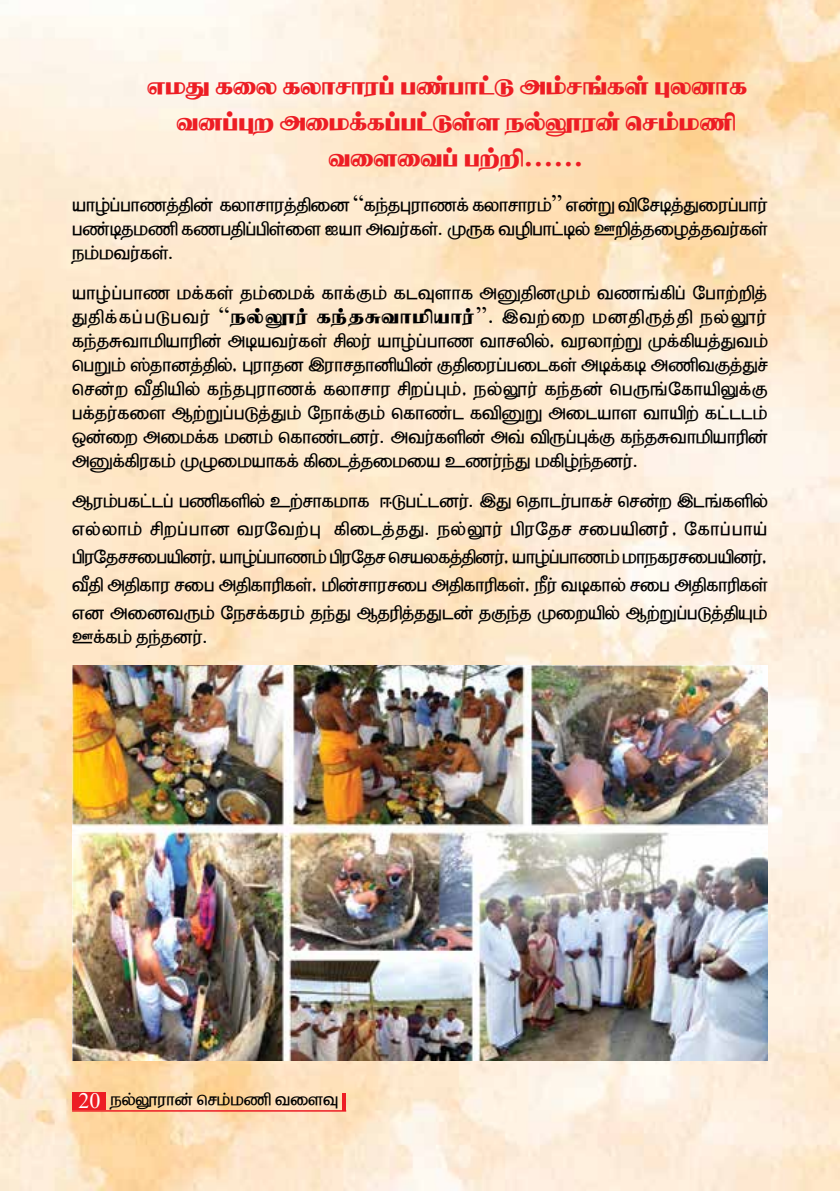
<style>
.page{position:relative;width:840px;height:1191px;background:#fff}
.page>*{position:absolute;margin:0;border:0;box-sizing:border-box;transform-origin:0 0}
.t1{font:30px/36px "NC Thevan";color:#ed1d24;text-align:center}
.t2{font:24px/24px "NC Mani";color:#000;text-align:justify}
.t3{font:22px "NC Mani";color:#000}
.s1{font-family:"Times New Roman";font-weight:700}
.s2{font-family:"Times New Roman"}
.s3{font-family:"NC Thevan"}
.s4{font-family:"Times New Roman";color:#fff}
</style>
<div class="page">
<img style="left:0;top:0;width:839px;height:1191px">
<img style="left:72px;top:665px;width:695px;height:395px">
<div style="left:72px;top:1092px;width:33px;height:18px;background:#ed1d24"></div>
<hr style="left:342px;top:1092px;width:4px;height:18px;background:#ed1d24">
<hr style="left:72px;top:1110px;width:274px;height:1px;background:#ed1d24">
<p class="t1" style="left:147px;top:69px;width:601px">vkJ fiy fyhrhug; gz;ghl;L mk;rq;fs; Gydhf tdg;Gw mikf;fg;gl;Ls;s ey;Y}ud; nrk;kzp tisitg; gw;wp<span class="s1">……</span></p>
<p class="t2" style="left:72px;top:193px;width:697px">aho;g;ghzj;jpd; fyhrhuj;jpid <span class="s2">“</span>fe;jGuhzf; fyhrhuk;<span class="s2">”</span> vd;W tpNrbj;Jiug;ghu; gz;bjkzp fzgjpg;gps;is Iah mtu;fs;. KUf topghl;by; Cwpj;jioj;jtu;fs; ek;ktu;fs;.</p>
<p class="t2" style="left:72px;top:281px;width:697px">aho;g;ghz kf;fs; jk;ikf; fhf;Fk; flTshf mDjpdKk; tzq;fpg; Nghw;wpj; Jjpf;fg;gLgtu; <span class="s2">“</span><span class="s3">ey;Y}u; fe;jRthkpahu;</span><span class="s2">”.</span> ,tw;iw kdjpUj;jp ey;Y}u; fe;jRthkpahupd; mbatu;fs; rpyu; aho;g;ghz thrypy;&gt; tuyhw;W Kf;fpaj;Jtk; ngWk; ];jhdj;jpy;&gt; Guhjd ,uhrjhdpapd; Fjpiug;gilfs; mbf;fb mzptFj;Jr; nrd;w tPjpapy; fe;jGuhzf; fyhrhu rpwg;Gk;&gt; ey;Y}u; fe;jd; ngUq;NfhapYf;F gf;ju;fis Mw;Wg;gLj;Jk; Nehf;Fk; nfhz;l ftpDW milahs thapw; fl;llk; xd;iw mikf;f kdk; nfhz;ldu;. mtu;fspd; mt; tpUg;Gf;F fe;jRthkpahupd; mDf;fpufk; KOikahff; fpilj;jikia czu;e;J kfpo;e;jdu;.</p>
<p class="t2" style="left:72px;top:487px;width:697px;line-height:28px">Muk;gfl;lg; gzpfspy; cw;rhfkhf &lt;Lgl;ldu;. ,J njhlu;ghfr; nrd;w ,lq;fspy; vy;yhk; rpwg;ghd tuNtw;G fpilj;jJ. ey;Y}u; gpuNjr rigapdu;&gt; Nfhg;gha; gpuNjrrigapdu;&gt; aho;g;ghzk; gpuNjr nrayfj;jpdu;&gt; aho;g;ghzk; khefurigapdu;&gt; tPjp mjpfhu rig mjpfhupfs;&gt; kpd;rhurig mjpfhupfs;&gt; ePu; tbfhy; rig mjpfhupfs; vd midtUk; Nerf;fuk; je;J Mjupj;jJld; jFe;j Kiwapy; Mw;Wg;gLj;jpAk;</p>
<p class="t2" style="left:72px;top:625px;width:138px">Cf;fk; je;jdu;.</p>
<p class="t3" style="left:78px;top:1088px;width:261px"><span class="s4">20</span> ey;Y}uhd; nrk;kzp tisT</p>
</div>
